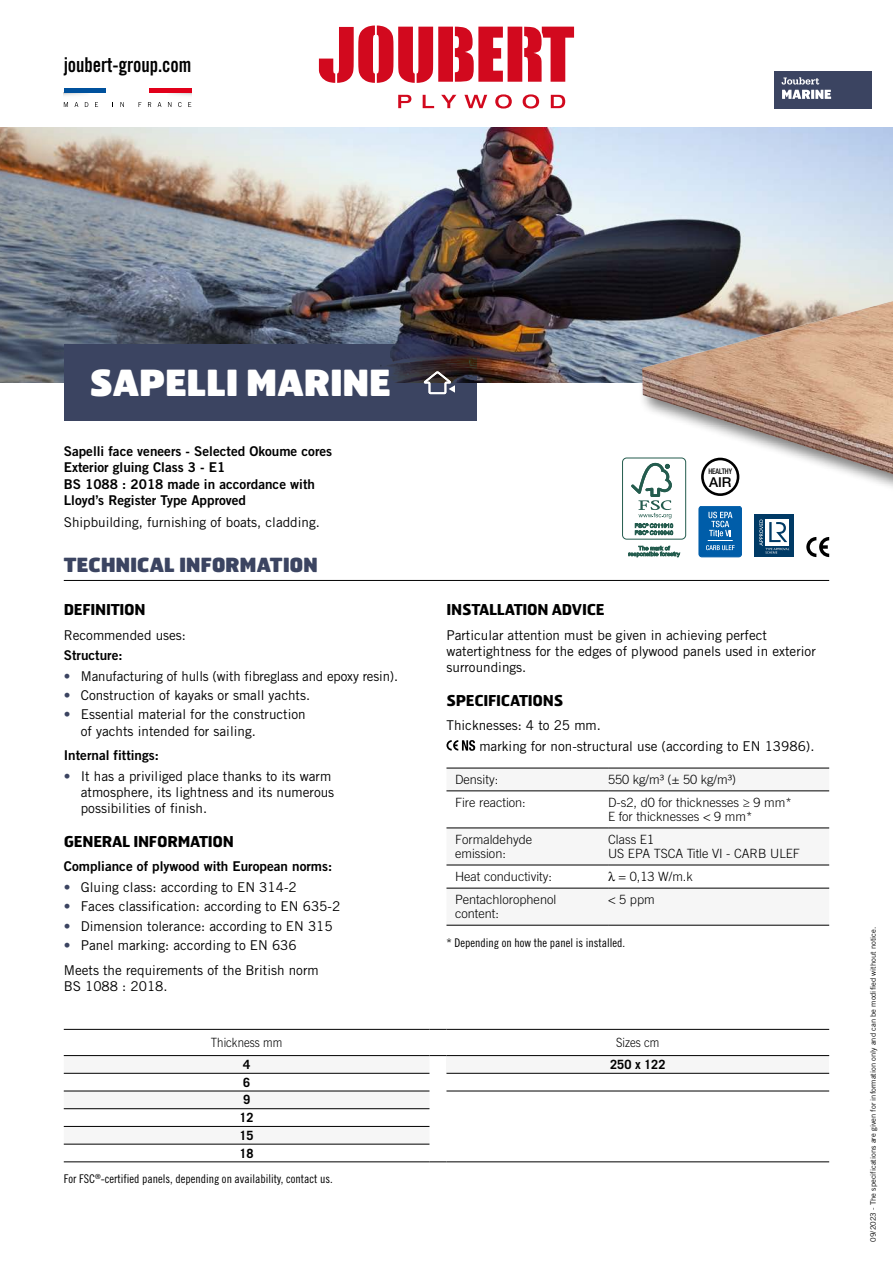
<style>
.page{position:relative;width:893px;height:1263px;background:#fff}
.page>*{position:absolute;margin:0;border:0;box-sizing:border-box;transform-origin:0 0}
.t1{font:900 36px "Hermes";letter-spacing:-.02em;color:#fff}
.t2{font:20.4px "Trade Gothic LT Std Bd Cn 20";letter-spacing:-.005em;color:#000;scale:.92 1}
.t3{font:900 19.5px "Hermes";letter-spacing:-.02em;color:#3b4461}
.t4{font:700 15px "Hermes";letter-spacing:-.02em;color:#000}
.t5{font:500 13.65px "Helvetica Neue LT Std";color:#000}
.t6{font:13.5px/16.2px "Trade Gothic LT Std";color:#000}
.t7{font:13.5px/16.2px "Trade Gothic LT Std Bd 2";color:#000}
.t8{font:300 12.75px/14.2px "Trade Gothic LT Std";color:#000}
.t9{font:300 12.75px "Trade Gothic LT Std";color:#000;scale:.9 1}
.t10{font:700 12.75px/17.7px "Trade Gothic LT Std";color:#000}
.t11{font:12px "Trade Gothic LT Std Cn 18";color:#000}
.t12{font:500 condensed 7.8px "Helvetica Neue LT Std";color:#000;scale:.9 1}
.t13{font:7.5px "Trade Gothic LT Std";color:#000}
.s1{color:#3b4461}
</style>
<div class="page">
<img style="left:0;top:128px;width:893px;height:255px">
<div style="left:64px;top:88px;width:42px;height:5px;background:#00519d"></div>
<div style="left:149px;top:88px;width:42px;height:5px;background:#e2001a"></div>
<svg style="left:64px;top:102px;width:4px;height:5px"></svg>
<svg style="left:75px;top:102px;width:3px;height:5px"></svg>
<svg style="left:85px;top:102px;width:3px;height:5px"></svg>
<svg style="left:120px;top:102px;width:4px;height:5px"></svg>
<svg style="left:148px;top:102px;width:3px;height:5px"></svg>
<svg style="left:158px;top:102px;width:3px;height:5px"></svg>
<svg style="left:168px;top:102px;width:3px;height:5px"></svg>
<svg style="left:178px;top:102px;width:4px;height:5px"></svg>
<hr style="left:64px;top:580px;width:765px;height:1px;background:#000">
<svg style="left:446px;top:740px;width:29px;height:11px"></svg>
<div style="left:446px;top:790px;width:383px;height:135px;background:#f6f6f6"></div>
<hr style="left:446px;top:888px;width:162px;height:1px;background:#000">
<hr style="left:608px;top:888px;width:221px;height:1px;background:#000">
<hr style="left:608px;top:768px;width:221px;height:1px;background:#000">
<hr style="left:446px;top:768px;width:162px;height:1px;background:#000">
<hr style="left:446px;top:925px;width:162px;height:1px;background:#000">
<hr style="left:608px;top:925px;width:221px;height:1px;background:#000">
<svg style="left:429px;top:1029px;width:17px;height:1px"></svg>
<hr style="left:446px;top:1029px;width:383px;height:1px;background:#000">
<hr style="left:64px;top:1029px;width:365px;height:1px;background:#000">
<svg style="left:64px;top:1055px;width:765px;height:107px"></svg>
<svg style="left:806px;top:537px;width:23px;height:20px"></svg>
<div style="left:699px;top:506px;width:42px;height:51px;background:#005da9;border-radius:3px"></div>
<div style="left:699px;top:506px;width:43px;height:51px;border:1px solid #005da9;border-radius:3px"></div>
<svg style="left:706px;top:512px;width:29px;height:38px"></svg>
<div style="left:622px;top:458px;width:64px;height:81px;border:1px solid #245c4e;border-radius:4px"></div>
<svg style="left:629px;top:546px;width:51px;height:11px"></svg>
<svg style="left:631px;top:484px;width:42px;height:51px"></svg>
<div style="left:754px;top:514px;width:40px;height:43px;background:#003a65"></div>
<div style="left:765px;top:519px;width:24px;height:27px;background:#fff"></div>
<svg style="left:759px;top:520px;width:30px;height:34px"></svg>
<svg style="left:319px;top:26px;width:255px;height:57px"></svg>
<svg style="left:398px;top:94px;width:167px;height:15px"></svg>
<div style="left:774px;top:71px;width:98px;height:38px;background:#3b4461"></div>
<svg style="left:782px;top:77px;width:49px;height:22px"></svg>
<div style="left:638px;top:287px;width:255px;height:220px;background:#000;opacity:.5"></div>
<img style="left:642px;top:301px;width:251px;height:173px">
<div style="left:64px;top:344px;width:412px;height:77px;background:#3b4461"></div>
<svg style="left:423px;top:371px;width:32px;height:23px"></svg>
<svg style="left:446px;top:791px;width:383px;height:97px"></svg>
<h2 class="t2" style="left:64px;top:58px;width:140px">joubert-group.com</h2>
<h1 class="t1" style="left:89px;top:363px;width:303px">SAPELLI MARINE</h1>
<p class="t7" style="left:64px;top:444px;width:270px">Sapelli face veneers - Selected Okoume cores Exterior gluing Class 3 - E1<br>BS 1088 : 2018 made in accordance with Lloyd’s Register Type Approved</p>
<p class="t6" style="left:64px;top:516px;width:258px">Shipbuilding, furnishing of boats, cladding.</p>
<h3 class="t3" style="left:64px;top:553px;width:256px">TECHNICAL INFORMATION</h3>
<p class="t4" style="left:64px;top:601px;width:84px">DEFINITION</p>
<p class="t6" style="left:64px;top:628px;width:124px">Recommended uses:</p>
<p class="t7" style="left:64px;top:648px;width:60px">Structure:</p>
<p class="t6" style="left:64px;top:669px;width:336px"><span class="s1">•</span> Manufacturing of hulls (with fibreglass and epoxy resin).</p>
<p class="t6" style="left:64px;top:688px;width:248px"><span class="s1">•</span> Construction of kayaks or small yachts.</p>
<p class="t6" style="left:81px;top:708px;width:226px;text-indent:-17px"><span class="s1">•</span> Essential material for the construction of yachts intended for sailing.</p>
<p class="t7" style="left:64px;top:748px;width:97px">Internal fittings:</p>
<p class="t6" style="left:81px;top:769px;width:255px;text-indent:-17px"><span class="s1">•</span> It has a priviliged place thanks to its warm atmosphere, its lightness and its numerous possibilities of finish.</p>
<p class="t4" style="left:64px;top:833px;width:172px">GENERAL INFORMATION</p>
<p class="t7" style="left:64px;top:860px;width:270px">Compliance of plywood with European norms:</p>
<p class="t6" style="left:64px;top:880px;width:234px"><span class="s1">•</span> Gluing class: according to EN 314-2</p>
<p class="t6" style="left:64px;top:899px;width:278px"><span class="s1">•</span> Faces classification: according to EN 635-2</p>
<p class="t6" style="left:64px;top:919px;width:270px"><span class="s1">•</span> Dimension tolerance: according to EN 315</p>
<p class="t6" style="left:64px;top:934px;width:256px;line-height:24.8px"><span class="s1">•</span> Panel marking: according to EN 636<br>Meets the requirements of the British norm</p>
<p class="t6" style="left:64px;top:979px;width:105px">BS 1088 : 2018.</p>
<p class="t12" style="left:708px;top:467px;width:28px">HEALTHY</p>
<p class="t5" style="left:709px;top:474px;width:24px">AIR</p>
<p class="t4" style="left:446px;top:601px;width:160px">INSTALLATION ADVICE</p>
<p class="t6" style="left:446px;top:628px;width:371px">Particular attention must be given in achieving perfect watertightness for the edges of plywood panels used in exterior surroundings.</p>
<p class="t4" style="left:446px;top:692px;width:118px">SPECIFICATIONS</p>
<p class="t6" style="left:479px;top:716px;width:337px;line-height:20.4px;text-indent:-33px">Thicknesses: 4 to 25 mm.<br>marking for non-structural use (according to EN 13986).</p>
<p class="t8" style="left:455px;top:773px;width:45px">Density:</p>
<p class="t8" style="left:608px;top:773px;width:130px">550 kg/m³ (± 50 kg/m³)</p>
<p class="t8" style="left:455px;top:796px;width:72px">Fire reaction:</p>
<p class="t8" style="left:608px;top:796px;width:185px">D-s2, d0 for thicknesses ≥ 9 mm*<br>E for thicknesses &lt; 9 mm*</p>
<p class="t8" style="left:455px;top:833px;width:79px">Formaldehyde emission:</p>
<p class="t8" style="left:608px;top:833px;width:193px">Class E1<br>US EPA TSCA Title VI - CARB ULEF</p>
<p class="t8" style="left:455px;top:870px;width:99px">Heat conductivity:</p>
<p class="t8" style="left:619px;top:871px;width:76px">= 0,13 W/m.k</p>
<p class="t8" style="left:455px;top:893px;width:103px">Pentachlorophenol content:</p>
<p class="t8" style="left:608px;top:893px;width:48px">&lt; 5 ppm</p>
<p class="t11" style="left:446px;top:938px;width:180px">* Depending on how the panel is installed.</p>
<p class="t9" style="left:211px;top:1038px;width:81px">Thickness mm</p>
<p class="t9" style="left:616px;top:1038px;width:50px">Sizes cm</p>
<p class="t10" style="left:243px;top:1056px;width:9px">4</p>
<p class="t10" style="left:610px;top:1056px;width:57px">250 x 122</p>
<p class="t10" style="left:240px;top:1073px;width:16px">6<br>9<br>12<br>15<br>18</p>
<p class="t11" style="left:64px;top:1174px;width:271px">For FSC<sup>®</sup>-certified panels, depending on availability, contact us.</p>
<p class="t13" style="left:870px;top:1242px;width:316px;rotate:-90deg">09/2023 - The specifications are given for information only and can be modified without notice.</p>
</div>
